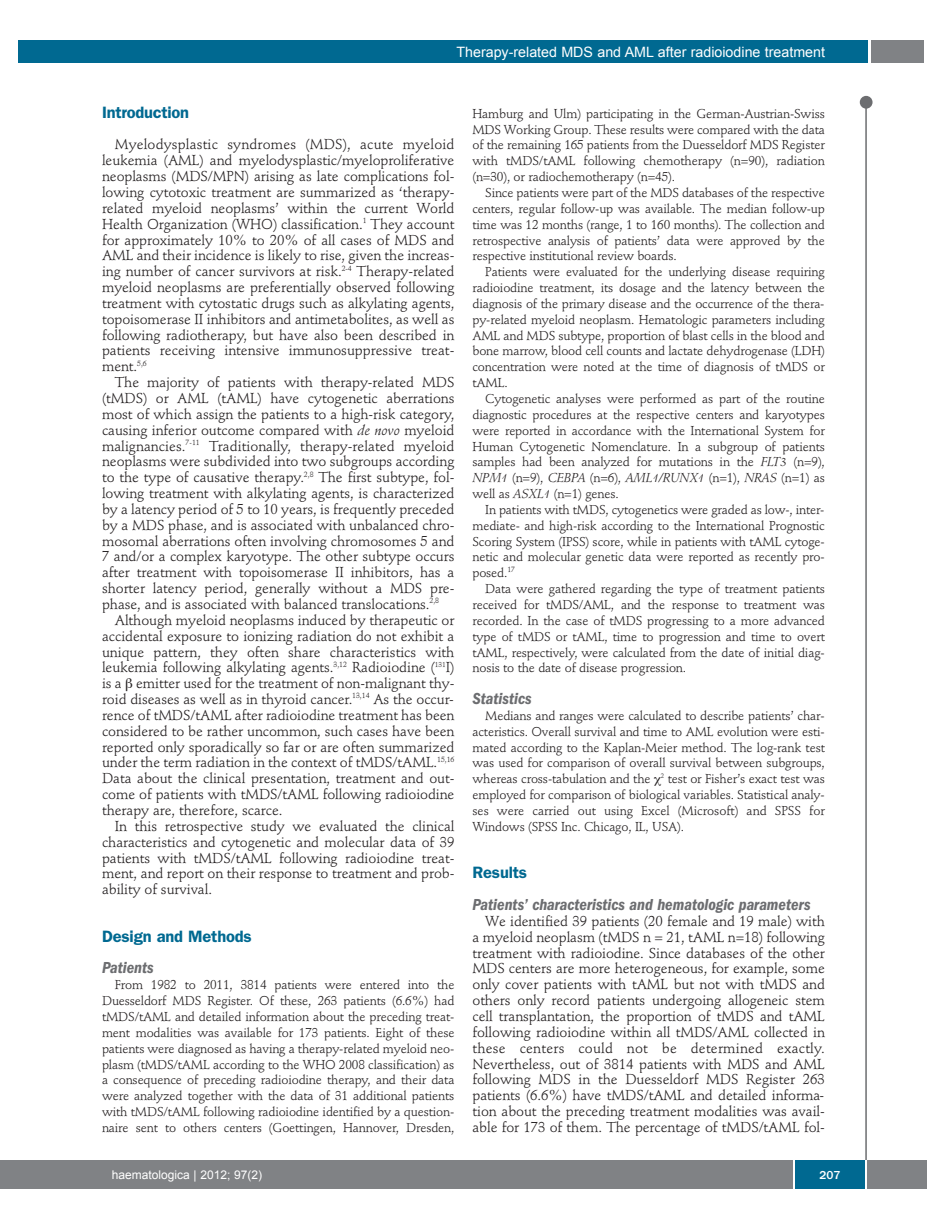
<style>
.page{position:relative;width:927px;height:1225px;background:#fff}
.page>*{position:absolute;margin:0;border:0;box-sizing:border-box;transform-origin:0 0}
.t1{font:italic 600 condensed 16.5px "Franklin Gothic";color:#6c6d70}
.t2{font:600 16.5px "Franklin Gothic";letter-spacing:-.01em;color:#006991}
.t3{font:14.25px/15.9px "Stempel Schneidler";letter-spacing:-.005em;color:#231f20;text-align:justify}
.t4{font:14.25px "Arial";color:#fff}
.t5{font:12.75px/15.9px "Stempel Schneidler";letter-spacing:-.015em;color:#231f20;text-align:justify}
.t6{font:12px "Arial";color:#fff}
.t7{font:500 12px "Franklin Gothic";color:#fff}
.s1{font-style:italic}
</style>
<div class="page">
<div style="left:860px;top:96px;width:12px;height:13px;background:#6c6d70;border-radius:50%"></div>
<hr style="left:865px;top:98px;width:2px;height:1062px;background:#6c6d70">
<div style="left:871px;top:40px;width:52px;height:22px;background:#808285"></div>
<div style="left:18px;top:40px;width:849px;height:22px;background:#006991"></div>
<div style="left:17px;top:1160px;width:910px;height:28px;background:#808285"></div>
<div style="left:795px;top:1160px;width:70px;height:28px;background:#006991"></div>
<hr style="left:793px;top:1160px;width:2px;height:28px;background:#fff">
<hr style="left:865px;top:1160px;width:2px;height:28px;background:#fff">
<div style="left:0;top:1160px;width:18px;height:28px;background:#808285"></div>
<p class="t4" style="left:456px;top:44px;width:370px">Therapy-related MDS and AML after radioiodine treatment</p>
<p class="t2" style="left:102px;top:106px;width:88px">Introduction</p>
<p class="t3" style="left:102px;top:138px;width:354px;text-indent:13px">Myelodysplastic syndromes (MDS), acute myeloid leukemia (AML) and myelodysplastic/myeloproliferative neoplasms (MDS/MPN) arising as late complications fol&shy;lowing cytotoxic treatment are summarized as ‘therapy&shy;related myeloid neoplasms’ within the current World Health Organization (WHO) classification.<sup>1</sup> They account for approximately 10% to 20% of all cases of MDS and AML and their incidence is likely to rise, given the increas&shy;ing number of cancer survivors at risk.<sup>2-4</sup> Therapy-related myeloid neoplasms are preferentially observed following treatment with cytostatic drugs such as alkylating agents, topoisomerase II inhibitors and antimetabolites, as well as following radiotherapy, but have also been described in patients receiving intensive immunosuppressive treat&shy;ment.<sup>5,6</sup></p>
<p class="t3" style="left:102px;top:376px;width:354px;text-indent:13px">The majority of patients with therapy-related MDS (tMDS) or AML (tAML) have cytogenetic aberrations most of which assign the patients to a high-risk category, causing inferior outcome compared with <span class="s1">de novo</span> myeloid malignancies.<sup>7-11</sup> Traditionally, therapy-related myeloid neoplasms were subdivided into two subgroups according to the type of causative therapy.<sup>2,8</sup> The first subtype, fol&shy;lowing treatment with alkylating agents, is characterized by a latency period of 5 to 10 years, is frequently preceded by a MDS phase, and is associated with unbalanced chro&shy;mosomal aberrations often involving chromosomes 5 and 7 and/or a complex karyotype. The other subtype occurs after treatment with topoisomerase II inhibitors, has a shorter latency period, generally without a MDS pre&shy;phase, and is associated with balanced translocations.<sup>2,8</sup></p>
<p class="t3" style="left:102px;top:613px;width:354px;text-indent:13px">Although myeloid neoplasms induced by therapeutic or accidental exposure to ionizing radiation do not exhibit a unique pattern, they often share characteristics with leukemia following alkylating agents.<sup>3,12</sup> Radioiodine (<sup>131</sup>I) is a emitter used for the treatment of non-malignant thy&shy;roid diseases as well as in thyroid cancer.<sup>13,14</sup> As the occur&shy;rence of tMDS/tAML after radioiodine treatment has been considered to be rather uncommon, such cases have been reported only sporadically so far or are often summarized under the term radiation in the context of tMDS/tAML.<sup>15,16<br></sup>Data about the clinical presentation, treatment and out&shy;come of patients with tMDS/tAML following radioiodine therapy are, therefore, scarce.</p>
<p class="t3" style="left:102px;top:819px;width:354px;text-indent:13px">In this retrospective study we evaluated the clinical characteristics and cytogenetic and molecular data of 39 patients with tMDS/tAML following radioiodine treat&shy;ment, and report on their response to treatment and prob&shy;ability of survival.</p>
<p class="t2" style="left:102px;top:930px;width:151px">Design and Methods</p>
<p class="t1" style="left:102px;top:962px;width:53px">Patients</p>
<p class="t5" style="left:102px;top:978px;width:354px;text-indent:13px">From 1982 to 2011, 3814 patients were entered into the Duesseldorf MDS Register. Of these, 263 patients (6.6%) had tMDS/tAML and detailed information about the preceding treat&shy;ment modalities was available for 173 patients. Eight of these patients were diagnosed as having a therapy-related myeloid neo&shy;plasm (tMDS/tAML according to the WHO 2008 classification) as a consequence of preceding radioiodine therapy, and their data were analyzed together with the data of 31 additional patients with tMDS/tAML following radioiodine identified by a question&shy;naire sent to others centers (Goettingen, Hannover, Dresden,</p>
<p class="t5" style="left:472px;top:107px;width:354px">Hamburg and Ulm) participating in the German-Austrian-Swiss MDS Working Group. These results were compared with the data of the remaining 165 patients from the Duesseldorf MDS Register with tMDS/tAML following chemotherapy (n=90), radiation (n=30), or radiochemotherapy (n=45).</p>
<p class="t5" style="left:472px;top:186px;width:354px;text-indent:13px">Since patients were part of the MDS databases of the respective centers, regular follow-up was available. The median follow-up time was 12 months (range, 1 to 160 months). The collection and retrospective analysis of patients’ data were approved by the respective institutional review boards.</p>
<p class="t5" style="left:472px;top:265px;width:354px;text-indent:13px">Patients were evaluated for the underlying disease requiring radioiodine treatment, its dosage and the latency between the diagnosis of the primary disease and the occurrence of the thera&shy;py-related myeloid neoplasm. Hematologic parameters including AML and MDS subtype, proportion of blast cells in the blood and bone marrow, blood cell counts and lactate dehydrogenase (LDH) concentration were noted at the time of diagnosis of tMDS or tAML.</p>
<p class="t5" style="left:472px;top:392px;width:354px;text-indent:13px">Cytogenetic analyses were performed as part of the routine diagnostic procedures at the respective centers and karyotypes were reported in accordance with the International System for Human Cytogenetic Nomenclature. In a subgroup of patients samples had been analyzed for mutations in the <span class="s1">FLT3</span> (n=9), <span class="s1">NPM1</span> (n=9), <span class="s1">CEBPA</span> (n=6), <span class="s1">AML1/RUNX1</span> (n=1), <span class="s1">NRAS</span> (n=1) as well as <span class="s1">ASXL1</span> (n=1) genes.</p>
<p class="t5" style="left:472px;top:503px;width:354px;text-indent:13px">In patients with tMDS, cytogenetics were graded as low-, inter&shy;mediate- and high-risk according to the International Prognostic Scoring System (IPSS) score, while in patients with tAML cytoge&shy;netic and molecular genetic data were reported as recently pro&shy;posed.<sup>17</sup></p>
<p class="t5" style="left:472px;top:582px;width:354px;text-indent:13px">Data were gathered regarding the type of treatment patients received for tMDS/AML, and the response to treatment was recorded. In the case of tMDS progressing to a more advanced type of tMDS or tAML, time to progression and time to overt tAML, respectively, were calculated from the date of initial diag&shy;nosis to the date of disease progression.</p>
<p class="t1" style="left:472px;top:692px;width:61px">Statistics</p>
<p class="t5" style="left:472px;top:709px;width:354px;text-indent:13px">Medians and ranges were calculated to describe patients’ char&shy;acteristics. Overall survival and time to AML evolution were esti&shy;mated according to the Kaplan-Meier method. The log-rank test was used for comparison of overall survival between subgroups, whereas cross-tabulation and the <sup>2</sup> test or Fisher’s exact test was employed for comparison of biological variables. Statistical analy&shy;ses were carried out using Excel (Microsoft) and SPSS for Windows (SPSS Inc. Chicago, IL, USA).</p>
<p class="t2" style="left:472px;top:867px;width:56px">Results</p>
<p class="t1" style="left:472px;top:898px;width:340px">Patients’ characteristics and hematologic parameters</p>
<p class="t3" style="left:472px;top:914px;width:354px;text-indent:13px">We identified 39 patients (20 female and 19 male) with a myeloid neoplasm (tMDS n = 21, tAML n=18) following treatment with radioiodine. Since databases of the other MDS centers are more heterogeneous, for example, some only cover patients with tAML but not with tMDS and others only record patients undergoing allogeneic stem cell transplantation, the proportion of tMDS and tAML following radioiodine within all tMDS/AML collected in these centers could not be determined exactly.<br>Nevertheless, out of 3814 patients with MDS and AML following MDS in the Duesseldorf MDS Register 263 patients (6.6%) have tMDS/tAML and detailed informa&shy;tion about the preceding treatment modalities was avail&shy;able for 173 of them. The percentage of tMDS/tAML fol-</p>
<p class="t6" style="left:112px;top:1168px;width:152px">haematologica | 2012; 97(2)</p>
<p class="t7" style="left:819px;top:1171px;width:23px">207</p>
</div>
